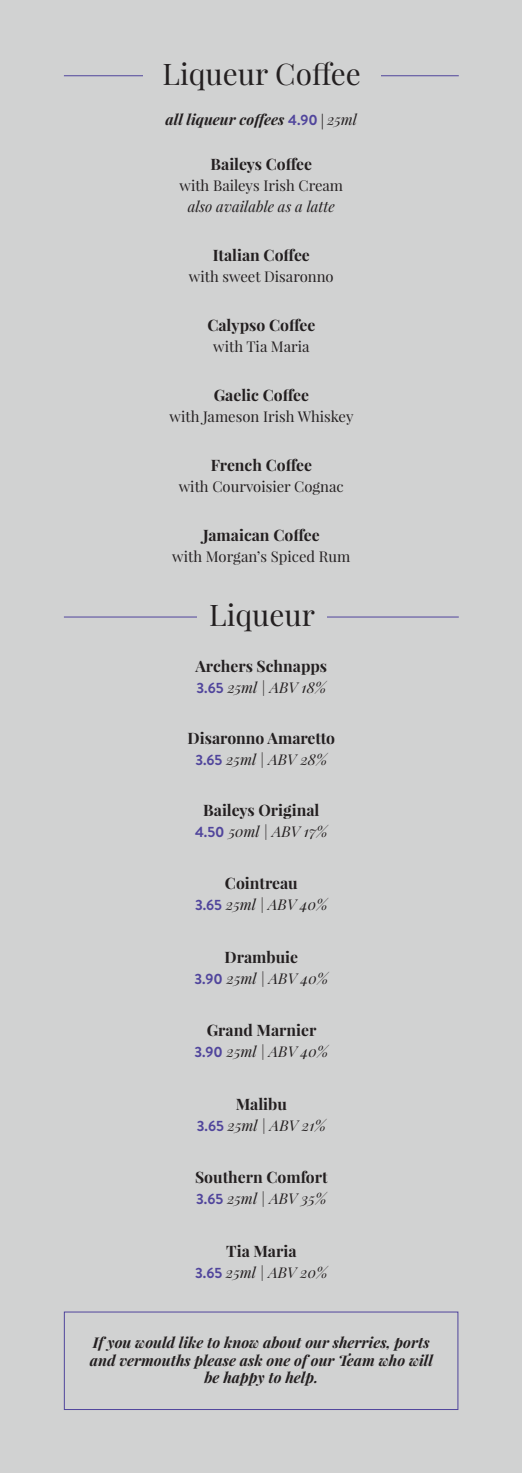
<style>
.page{position:relative;width:522px;height:1473px;background:#fff}
.page>*{position:absolute;margin:0;border:0;box-sizing:border-box;transform-origin:0 0}
.t1{font:29.75px "Playfair Display";color:#231f20}
.t2{font:700 15.75px "Playfair Display";color:#231f20}
.t3{font:italic 14.88px "Playfair Display";color:#231f20}
.t4{font:italic 700 14.88px/17.5px "Playfair Display";color:#231f20;text-align:center}
.t5{font:14.88px "Playfair Display";color:#231f20}
.s1{font-family:"Brandon Grotesque";font-style:normal;color:#50459c}
.s2{font-family:"Brandon Grotesque";font-style:normal}
.s3{font-weight:400}
.s4{font-family:"Brandon Grotesque";font-weight:700;font-style:normal;color:#50459c}
</style>
<div class="page">
<div style="left:0;top:0;width:522px;height:1472px;background:#d1d2d2"></div>
<hr style="left:64px;top:75px;width:395px;height:1px;background:#50459c">
<hr style="left:64px;top:616px;width:395px;height:1px;background:#50459c">
<div style="left:143px;top:53px;width:237px;height:32px;background:#d1d2d2"></div>
<div style="left:197px;top:594px;width:130px;height:32px;background:#d1d2d2"></div>
<h1 class="t1" style="left:163px;top:55px;width:200px">Liqueur Coffee</h1>
<p class="t4" style="left:166px;top:110px;width:193px">all liqueur coffees <span class="s1">4.90</span> <span class="s2">|</span> <span class="s3">25ml</span></p>
<p class="t2" style="left:211px;top:154px;width:103px">Baileys Coffee</p>
<p class="t5" style="left:180px;top:176px;width:165px">with Baileys Irish Cream</p>
<p class="t3" style="left:188px;top:196px;width:149px">also available as a latte</p>
<p class="t2" style="left:213px;top:245px;width:99px">Italian Coffee</p>
<p class="t5" style="left:189px;top:267px;width:146px">with sweet Disaronno</p>
<p class="t2" style="left:207px;top:315px;width:109px">Calypso Coffee</p>
<p class="t5" style="left:213px;top:337px;width:98px">with Tia Maria</p>
<p class="t2" style="left:214px;top:385px;width:97px">Gaelic Coffee</p>
<p class="t5" style="left:170px;top:407px;width:185px">with Jameson Irish Whiskey</p>
<p class="t2" style="left:211px;top:455px;width:103px">French Coffee</p>
<p class="t5" style="left:179px;top:477px;width:166px">with Courvoisier Cognac</p>
<p class="t2" style="left:203px;top:525px;width:118px">Jamaican Coffee</p>
<p class="t5" style="left:172px;top:547px;width:180px">with Morgan’s Spiced Rum</p>
<h1 class="t1" style="left:209px;top:596px;width:107px">Liqueur</h1>
<p class="t2" style="left:195px;top:656px;width:133px">Archers Schnapps</p>
<p class="t3" style="left:197px;top:677px;width:131px"><span class="s4">3.65</span> 25ml | ABV 18%</p>
<p class="t2" style="left:188px;top:728px;width:149px">Disaronno Amaretto</p>
<p class="t3" style="left:195px;top:749px;width:134px"><span class="s4">3.65</span> 25ml | ABV 28%</p>
<p class="t2" style="left:203px;top:799px;width:118px">Baileys Original</p>
<p class="t3" style="left:195px;top:821px;width:134px"><span class="s4">4.50</span> 50ml | ABV 17%</p>
<p class="t2" style="left:225px;top:873px;width:74px">Cointreau</p>
<p class="t3" style="left:195px;top:894px;width:134px"><span class="s4">3.65</span> 25ml | ABV 40%</p>
<p class="t2" style="left:225px;top:946px;width:75px">Drambuie</p>
<p class="t3" style="left:194px;top:968px;width:135px"><span class="s4">3.90</span> 25ml | ABV 40%</p>
<p class="t2" style="left:207px;top:1020px;width:111px">Grand Marnier</p>
<p class="t3" style="left:194px;top:1041px;width:135px"><span class="s4">3.90</span> 25ml | ABV 40%</p>
<p class="t2" style="left:236px;top:1093px;width:53px">Malibu</p>
<p class="t3" style="left:197px;top:1115px;width:131px"><span class="s4">3.65</span> 25ml | ABV 21%</p>
<p class="t2" style="left:195px;top:1167px;width:134px">Southern Comfort</p>
<p class="t3" style="left:196px;top:1188px;width:132px"><span class="s4">3.65</span> 25ml | ABV 35%</p>
<p class="t2" style="left:226px;top:1240px;width:72px">Tia Maria</p>
<p class="t3" style="left:195px;top:1262px;width:134px"><span class="s4">3.65</span> 25ml | ABV 20%</p>
<p class="t4" style="left:90px;top:1333px;width:345px">If you would like to know about our sherries, ports and vermouths please ask one of our Team who will be happy to help.</p>
</div>
